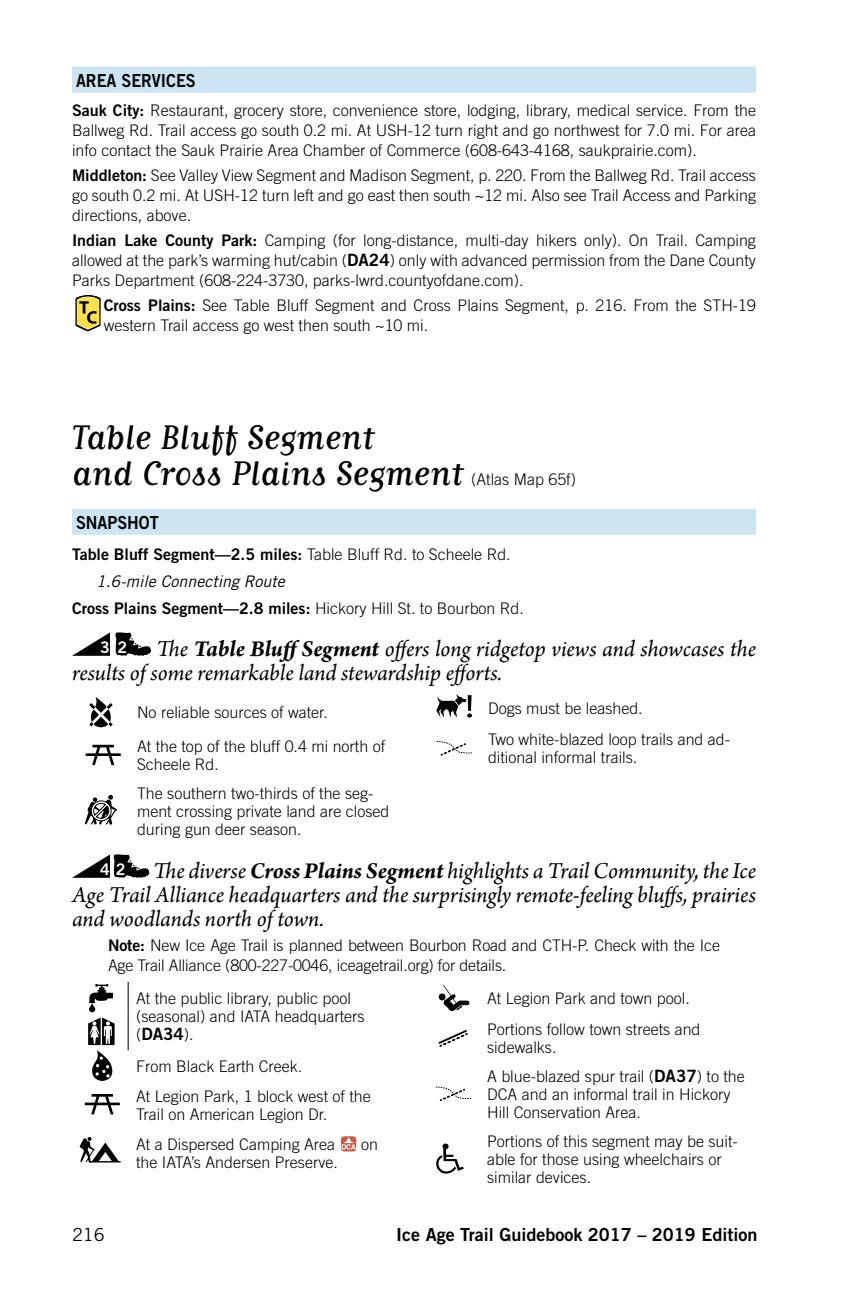
<style>
.page{position:relative;width:864px;height:1296px;background:#fff}
.page>*{position:absolute;margin:0;border:0;box-sizing:border-box;transform-origin:0 0}
.t1{font:40px/36px "Matrix Script";color:#000}
.t2{font:italic 24px/24px "Arno Pro";letter-spacing:-.005em;color:#000}
.t3{font:18px "Trade Gothic Bold Two";color:#000}
.t4{font:18px "Trade Gothic Bold Two";color:#000;scale:.9 1}
.t5{font:18px "Trade Gothic";color:#000}
.t6{font:17px "Trade Gothic Bold Two";color:#000}
.t7{font:300 16px/20px "Trade Gothic";color:#000}
.t8{font:16px "Trade Gothic Bold Two";color:#000}
.t9{font:italic 16px "Trade Gothic";color:#000}
.s1{font-family:"Trade Gothic Bold Two";font-weight:400}
.s2{font-family:"Trade Gothic Bold Two";font-weight:400;font-size:17px}
.s3{font-family:"Trade Gothic";font-weight:300}
.s4{font-family:"Trade Gothic Bold Two";font-style:normal;font-size:16px;color:#fff}
.s5{font-weight:700}
.s6{font-family:"Trade Gothic";font-weight:300;font-size:16px}
</style>
<div class="page">
<div style="left:72px;top:509px;width:684px;height:26px;background:#cce5f3"></div>
<svg style="left:72px;top:632px;width:38px;height:24px"></svg>
<svg style="left:116px;top:632px;width:35px;height:24px"></svg>
<svg style="left:72px;top:854px;width:77px;height:24px"></svg>
<hr style="left:128px;top:982px;width:1px;height:30px;background:#000">
<hr style="left:128px;top:1012px;width:1px;height:38px;background:#000">
<svg style="left:89px;top:984px;width:24px;height:28px"></svg>
<svg style="left:88px;top:1018px;width:27px;height:63px"></svg>
<svg style="left:85px;top:1094px;width:35px;height:20px"></svg>
<svg style="left:79px;top:1137px;width:42px;height:26px"></svg>
<svg style="left:341px;top:1136px;width:15px;height:15px"></svg>
<svg style="left:342px;top:1137px;width:14px;height:13px"></svg>
<svg style="left:438px;top:985px;width:31px;height:27px"></svg>
<svg style="left:438px;top:1030px;width:30px;height:17px"></svg>
<svg style="left:435px;top:1086px;width:37px;height:15px"></svg>
<svg style="left:436px;top:1144px;width:28px;height:30px"></svg>
<svg style="left:89px;top:697px;width:24px;height:30px"></svg>
<svg style="left:86px;top:745px;width:35px;height:20px"></svg>
<svg style="left:85px;top:795px;width:32px;height:30px"></svg>
<svg style="left:436px;top:694px;width:36px;height:24px"></svg>
<svg style="left:436px;top:741px;width:36px;height:15px"></svg>
<div style="left:72px;top:67px;width:684px;height:26px;background:#cce5f3"></div>
<svg style="left:75px;top:295px;width:26px;height:36px"></svg>
<p class="t4" style="left:76px;top:69px;width:135px">AREA SERVICES</p>
<p class="t7" style="left:72px;top:100px;width:686px;text-align:justify"><span class="s1">Sauk City:</span> Restaurant, grocery store, convenience store, lodging, library, medical service. From the Ballweg Rd. Trail access go south 0.2 mi. At USH-12 turn right and go northwest for 7.0 mi. For area info contact the Sauk Prairie Area Chamber of Commerce (608-643-4168, saukprairie.com).</p>
<p class="t7" style="left:72px;top:165px;width:686px;text-align:justify"><span class="s1">M iddleton:</span> See Valley View Segment and Madison Segment, p. 220. From the Ballweg Rd. Trail access go south 0.2 mi. At USH-12 turn left and go east then south ~12 mi. Also see Trail Access and Parking directions, above.</p>
<p class="t7" style="left:72px;top:230px;width:685px;text-align:justify"><span class="s1">Indian Lake County Park:</span> Camping (for long-distance, multi-day hikers only). On Trail. Camping allowed at the park’s warming hut/cabin (<span class="s2">DA24</span>) only with advanced permission from the Dane County Parks Department (608-224-3730, parks-lwrd.countyofdane.com).</p>
<p class="t7" style="left:104px;top:295px;width:654px"><span class="s1">Cross Plains:</span> See Table Bluff Segment and Cross Plains Segment, p. 216. From the STH-19 western Trail access go west then south ~10 mi.</p>
<h1 class="t1" style="left:72px;top:419px;width:393px">Table Bluff Segment<br>and Cross Plains Segment</h1>
<p class="t7" style="left:471px;top:469px;width:106px">(Atlas Map 65f)</p>
<p class="t4" style="left:76px;top:511px;width:89px">Snaps hot</p>
<p class="t8" style="left:72px;top:544px;width:440px">Table Bluff Segment—2.5 miles: <span class="s3">Table Bluff Rd. to Scheele Rd.</span></p>
<p class="t9" style="left:96px;top:571px;width:190px">1.6-mile Connecting Route</p>
<p class="t8" style="left:72px;top:598px;width:453px">Cross Plains Segment—2.8 miles: <span class="s3">Hickory Hill St. to Bourbon Rd.</span></p>
<h2 class="t2" style="left:72px;top:638px;width:685px;text-indent:28px"><span class="s4">3 2</span> The <span class="s5">Table BluffSegment</span> offers long ridgetop views and showcases the results of some remarkable land stewardship efforts.</h2>
<p class="t7" style="left:137px;top:695px;width:250px;line-height:34.6px">No reliable sources of water.<br>At the top of the bluff 0.4 mi north of</p>
<p class="t7" style="left:137px;top:750px;width:238px;line-height:28.6px">Scheele Rd.<br>The southern two-thirds of the seg-</p>
<p class="t7" style="left:137px;top:802px;width:254px;line-height:18px">ment crossing private land are closed during gun deer season.</p>
<p class="t7" style="left:488px;top:693px;width:244px;line-height:31px">Dogs must be leashed.<br>Two white-blazed loop trails and ad-</p>
<p class="t7" style="left:488px;top:747px;width:151px">ditional informal trails.</p>
<h2 class="t2" style="left:72px;top:860px;width:685px;text-align:justify;text-indent:28px"><span class="s4">4 2</span> The diverse <span class="s5">Cross Plains Segment</span> highlights a Trail Community, the Ice Age Trail Alliance headquarters and the surprisingly remote-feeling bluffs, prairies and woodlands north of town.</h2>
<p class="t7" style="left:108px;top:935px;width:614px"><span class="s1">Note:</span> New Ice Age Trail is planned between Bourbon Road and CTH-P. Check with the Ice<br>Age Trail Alliance (800-227-0046, iceagetrail.org) for details.</p>
<p class="t7" style="left:136px;top:990px;width:230px;line-height:18px">At the public library, public pool (seasonal) and IATA headquarters</p>
<p class="t6" style="left:136px;top:1024px;width:59px"><span class="s6">(</span>DA34<span class="s6">).</span></p>
<p class="t7" style="left:136px;top:1051px;width:236px;line-height:29.6px">From Black Earth Creek.<br>At Legion Park, 1 block west of the</p>
<p class="t7" style="left:136px;top:1098px;width:201px;line-height:30.6px">Trail on American Legion Dr.<br>At a Dispersed Camping Area</p>
<p class="t7" style="left:487px;top:983px;width:215px;line-height:30.4px">At Legion Park and town pool.<br>Portions follow town streets and</p>
<p class="t7" style="left:487px;top:1032px;width:259px;line-height:29.8px">sidewalks.<br>A blue-blazed spur trail (<span class="s2">DA37</span>) to the</p>
<p class="t7" style="left:487px;top:1085px;width:245px;line-height:18px">DCA and an informal trail in Hickory<br>Hill Conservation Area.</p>
<p class="t7" style="left:487px;top:1132px;width:252px;line-height:18px">Portions of this segment may be suit&shy;able for those using wheelchairs or similar devices.</p>
<p class="t7" style="left:361px;top:1134px;width:18px">on</p>
<p class="t7" style="left:136px;top:1152px;width:203px">the IATA’s Andersen Preserve.</p>
<p class="t5" style="left:72px;top:1224px;width:34px">216</p>
<p class="t3" style="left:396px;top:1224px;width:363px">Ice Age Trail Guidebook 2017 – 2019 Edition</p>
</div>
